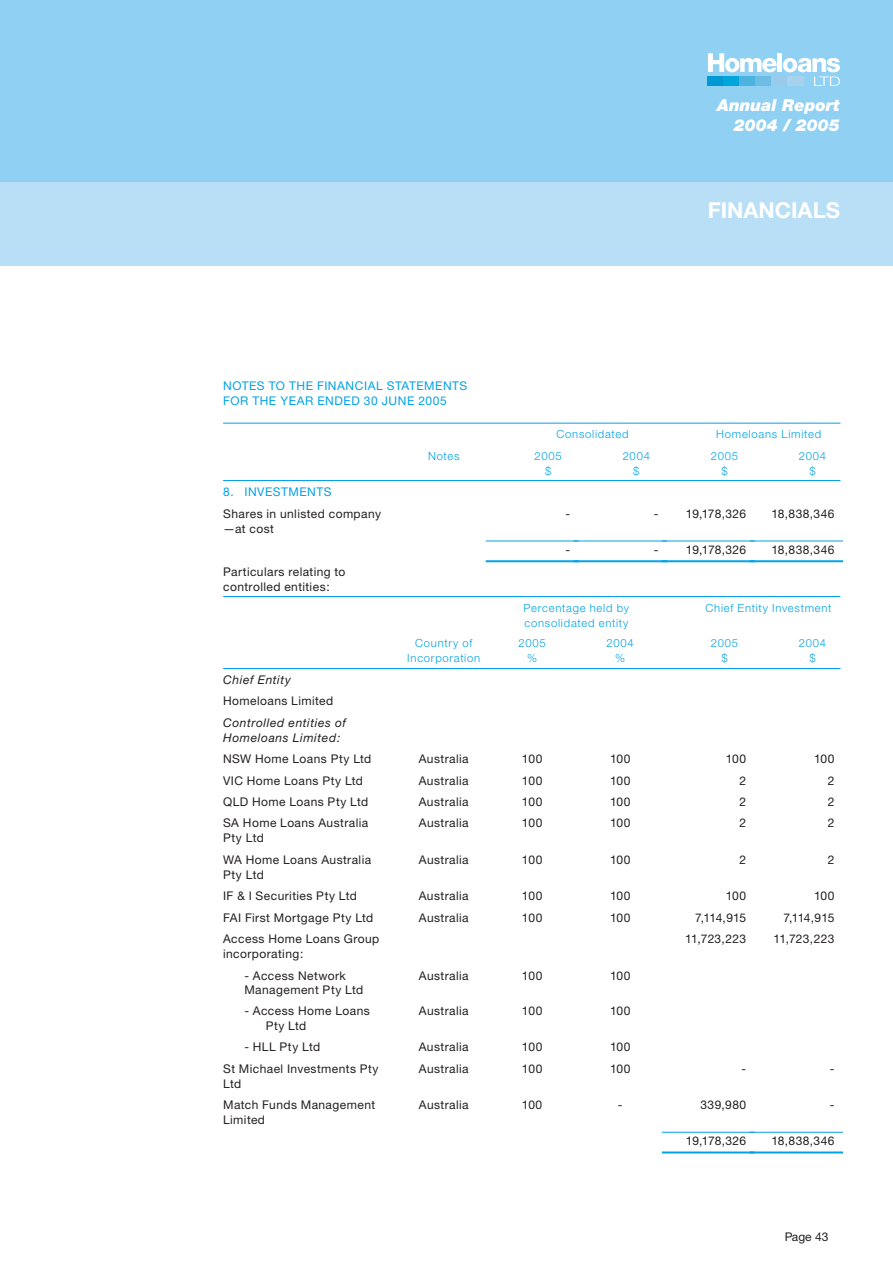
<style>
.page{position:relative;width:893px;height:1263px;background:#fff}
.page>*{position:absolute;margin:0;border:0;box-sizing:border-box;transform-origin:0 0}
.t1{font:700 21.9px "Helvetica Neue CE";color:#fff}
.t2{font:italic 900 16.5px/19.8px "Helvetica Neue CE";color:#fff;text-align:right}
.t3{font:12px/15px "Helvetica Neue CE";letter-spacing:.035em;color:#231f20}
.t4{font:12px/15px "Helvetica Neue CE";letter-spacing:.045em;color:#00a2e5}
.t5{font:italic 12px/15px "Helvetica Neue CE";letter-spacing:.05em;color:#231f20}
.t6{font:300 11.25px/15px "Helvetica Neue CE";letter-spacing:.07em;color:#00a2e5;text-align:center}
</style>
<div class="page">
<div style="left:0;top:181px;width:892px;height:85px;background:#b9dff6"></div>
<div style="left:0;top:0;width:892px;height:182px;background:#90d0f2"></div>
<svg style="left:708px;top:53px;width:132px;height:33px"></svg>
<div style="left:707px;top:77px;width:16px;height:9px;background:#0099d3"></div>
<div style="left:723px;top:77px;width:16px;height:9px;background:#00a5d9"></div>
<div style="left:739px;top:77px;width:16px;height:9px;background:#4ab3df"></div>
<div style="left:755px;top:77px;width:16px;height:9px;background:#6cbce3"></div>
<div style="left:771px;top:77px;width:16px;height:9px;background:#98ccea"></div>
<div style="left:787px;top:77px;width:16px;height:9px;background:#a6d2ec"></div>
<hr style="left:223px;top:596px;width:617px;height:1px;background:#00a2e5">
<hr style="left:223px;top:668px;width:617px;height:1px;background:#00a2e5">
<hr style="left:223px;top:423px;width:617px;height:1px;background:#00a2e5">
<hr style="left:223px;top:480px;width:617px;height:1px;background:#00a2e5">
<hr style="left:485px;top:541px;width:93px;height:1px;background:#00a2e5">
<hr style="left:485px;top:561px;width:93px;height:1px;background:#00a2e5">
<hr style="left:573px;top:541px;width:94px;height:1px;background:#00a2e5">
<hr style="left:573px;top:561px;width:94px;height:1px;background:#00a2e5">
<hr style="left:662px;top:541px;width:92px;height:1px;background:#00a2e5">
<hr style="left:662px;top:561px;width:92px;height:1px;background:#00a2e5">
<hr style="left:749px;top:541px;width:94px;height:1px;background:#00a2e5">
<hr style="left:749px;top:561px;width:94px;height:1px;background:#00a2e5">
<hr style="left:662px;top:1132px;width:92px;height:1px;background:#00a2e5">
<hr style="left:662px;top:1152px;width:92px;height:1px;background:#00a2e5">
<hr style="left:662px;top:1153px;width:92px;height:1px;background:#00a2e5">
<hr style="left:749px;top:1132px;width:94px;height:1px;background:#00a2e5">
<hr style="left:749px;top:1152px;width:94px;height:1px;background:#00a2e5">
<hr style="left:749px;top:1153px;width:94px;height:1px;background:#00a2e5">
<h2 class="t2" style="left:717px;top:97px;width:124px">Annual Report<br>2004 / 2005</h2>
<p class="t4" style="left:223px;top:380px;width:246px">NOTES TO THE FINANCIAL STATEMENTS<br>FOR THE YEAR ENDED 30 JUNE 2005</p>
<h1 class="t1" style="left:707px;top:203px;width:134px">FINANCIALS</h1>
<p class="t6" style="left:556px;top:428px;width:73px">Consolidated</p>
<p class="t6" style="left:716px;top:428px;width:106px">Homeloans Limited</p>
<p class="t6" style="left:428px;top:449px;width:33px">Notes</p>
<p class="t6" style="left:534px;top:449px;width:29px">2005 $</p>
<p class="t6" style="left:622px;top:449px;width:29px">2004 $</p>
<p class="t6" style="left:710px;top:449px;width:29px">2005 $</p>
<p class="t6" style="left:798px;top:449px;width:29px">2004 $</p>
<p class="t4" style="left:223px;top:486px;width:110px">8. INVESTMENTS</p>
<p class="t3" style="left:223px;top:507px;width:159px">Shares in unlisted company —at cost</p>
<p class="t3" style="left:565px;top:507px;width:6px">-</p>
<p class="t3" style="left:653px;top:507px;width:94px">- 19,178,326</p>
<p class="t3" style="left:771px;top:507px;width:65px">18,838,346</p>
<p class="t3" style="left:565px;top:544px;width:6px">-</p>
<p class="t3" style="left:653px;top:544px;width:94px">- 19,178,326</p>
<p class="t3" style="left:771px;top:544px;width:65px">18,838,346</p>
<p class="t3" style="left:223px;top:565px;width:124px">Particulars relating to controlled entities:</p>
<p class="t6" style="left:523px;top:601px;width:107px;text-align:left">Percentage held by consolidated entity</p>
<p class="t6" style="left:705px;top:601px;width:127px">Chief Entity Investment</p>
<p class="t6" style="left:407px;top:637px;width:74px">Country of<br>Incorporation</p>
<p class="t6" style="left:518px;top:637px;width:29px">2005 %</p>
<p class="t6" style="left:606px;top:637px;width:29px">2004 %</p>
<p class="t6" style="left:710px;top:637px;width:29px">2005 $</p>
<p class="t6" style="left:798px;top:637px;width:29px">2004 $</p>
<p class="t5" style="left:223px;top:674px;width:69px">Chief Entity</p>
<p class="t3" style="left:223px;top:695px;width:112px">Homeloans Limited</p>
<p class="t5" style="left:223px;top:716px;width:124px">Controlled entities of<br>Homeloans Limited:</p>
<p class="t3" style="left:223px;top:753px;width:150px">NSW Home Loans Pty Ltd</p>
<p class="t3" style="left:419px;top:753px;width:51px">Australia</p>
<p class="t3" style="left:522px;top:753px;width:22px">100</p>
<p class="t3" style="left:610px;top:753px;width:22px">100</p>
<p class="t3" style="left:725px;top:753px;width:22px">100</p>
<p class="t3" style="left:814px;top:753px;width:22px">100</p>
<p class="t3" style="left:223px;top:774px;width:141px">VIC Home Loans Pty Ltd</p>
<p class="t3" style="left:419px;top:774px;width:51px">Australia</p>
<p class="t3" style="left:522px;top:774px;width:22px">100</p>
<p class="t3" style="left:610px;top:774px;width:22px">100</p>
<p class="t3" style="left:739px;top:774px;width:8px">2</p>
<p class="t3" style="left:827px;top:774px;width:8px">2</p>
<p class="t3" style="left:223px;top:796px;width:147px">QLD Home Loans Pty Ltd</p>
<p class="t3" style="left:419px;top:796px;width:51px">Australia</p>
<p class="t3" style="left:522px;top:796px;width:22px">100</p>
<p class="t3" style="left:610px;top:796px;width:22px">100</p>
<p class="t3" style="left:739px;top:796px;width:8px">2</p>
<p class="t3" style="left:827px;top:796px;width:8px">2</p>
<p class="t3" style="left:223px;top:817px;width:147px">SA Home Loans Australia<br>Pty Ltd</p>
<p class="t3" style="left:419px;top:817px;width:51px">Australia</p>
<p class="t3" style="left:522px;top:817px;width:22px">100</p>
<p class="t3" style="left:610px;top:817px;width:22px">100</p>
<p class="t3" style="left:739px;top:817px;width:8px">2</p>
<p class="t3" style="left:827px;top:817px;width:8px">2</p>
<p class="t3" style="left:223px;top:853px;width:149px">WA Home Loans Australia<br>Pty Ltd</p>
<p class="t3" style="left:419px;top:853px;width:51px">Australia</p>
<p class="t3" style="left:522px;top:853px;width:22px">100</p>
<p class="t3" style="left:610px;top:853px;width:22px">100</p>
<p class="t3" style="left:739px;top:853px;width:8px">2</p>
<p class="t3" style="left:827px;top:853px;width:8px">2</p>
<p class="t3" style="left:223px;top:890px;width:135px">IF &amp; I Securities Pty Ltd</p>
<p class="t3" style="left:419px;top:890px;width:51px">Australia</p>
<p class="t3" style="left:522px;top:890px;width:22px">100</p>
<p class="t3" style="left:610px;top:890px;width:22px">100</p>
<p class="t3" style="left:725px;top:890px;width:22px">100</p>
<p class="t3" style="left:814px;top:890px;width:22px">100</p>
<p class="t3" style="left:223px;top:911px;width:152px">FAI First Mortgage Pty Ltd</p>
<p class="t3" style="left:419px;top:911px;width:51px">Australia</p>
<p class="t3" style="left:522px;top:911px;width:22px">100</p>
<p class="t3" style="left:610px;top:911px;width:22px">100</p>
<p class="t3" style="left:695px;top:911px;width:53px">7,114,915</p>
<p class="t3" style="left:783px;top:911px;width:53px">7,114,915</p>
<p class="t3" style="left:223px;top:933px;width:158px">Access Home Loans Group incorporating:</p>
<p class="t3" style="left:685px;top:933px;width:62px">11,723,223</p>
<p class="t3" style="left:773px;top:933px;width:62px">11,723,223</p>
<p class="t3" style="left:244px;top:969px;width:120px;line-height:14.4px">- Access Network<br>Management Pty Ltd</p>
<p class="t3" style="left:419px;top:969px;width:51px">Australia</p>
<p class="t3" style="left:522px;top:969px;width:22px">100</p>
<p class="t3" style="left:610px;top:969px;width:22px">100</p>
<p class="t3" style="left:266px;top:1005px;width:106px;line-height:14.4px;text-indent:-21px">- Access Home Loans<br>Pty Ltd</p>
<p class="t3" style="left:419px;top:1005px;width:51px">Australia</p>
<p class="t3" style="left:522px;top:1005px;width:22px">100</p>
<p class="t3" style="left:610px;top:1005px;width:22px">100</p>
<p class="t3" style="left:244px;top:1041px;width:77px">- HLL Pty Ltd</p>
<p class="t3" style="left:419px;top:1041px;width:51px">Australia</p>
<p class="t3" style="left:522px;top:1041px;width:22px">100</p>
<p class="t3" style="left:610px;top:1041px;width:22px">100</p>
<p class="t3" style="left:223px;top:1062px;width:157px">St Michael Investments Pty<br>Ltd</p>
<p class="t3" style="left:419px;top:1062px;width:51px">Australia</p>
<p class="t3" style="left:522px;top:1062px;width:22px">100</p>
<p class="t3" style="left:610px;top:1062px;width:22px">100</p>
<p class="t3" style="left:741px;top:1062px;width:6px">-</p>
<p class="t3" style="left:829px;top:1062px;width:6px">-</p>
<p class="t3" style="left:223px;top:1099px;width:154px">Match Funds Management<br>Limited</p>
<p class="t3" style="left:419px;top:1099px;width:51px">Australia</p>
<p class="t3" style="left:522px;top:1099px;width:22px">100</p>
<p class="t3" style="left:618px;top:1099px;width:6px">-</p>
<p class="t3" style="left:700px;top:1099px;width:47px">339,980</p>
<p class="t3" style="left:829px;top:1099px;width:6px">-</p>
<p class="t3" style="left:686px;top:1135px;width:62px">19,178,326</p>
<p class="t3" style="left:771px;top:1135px;width:65px">18,838,346</p>
<p class="t3" style="left:784px;top:1231px;width:45px">Page 43</p>
</div>
